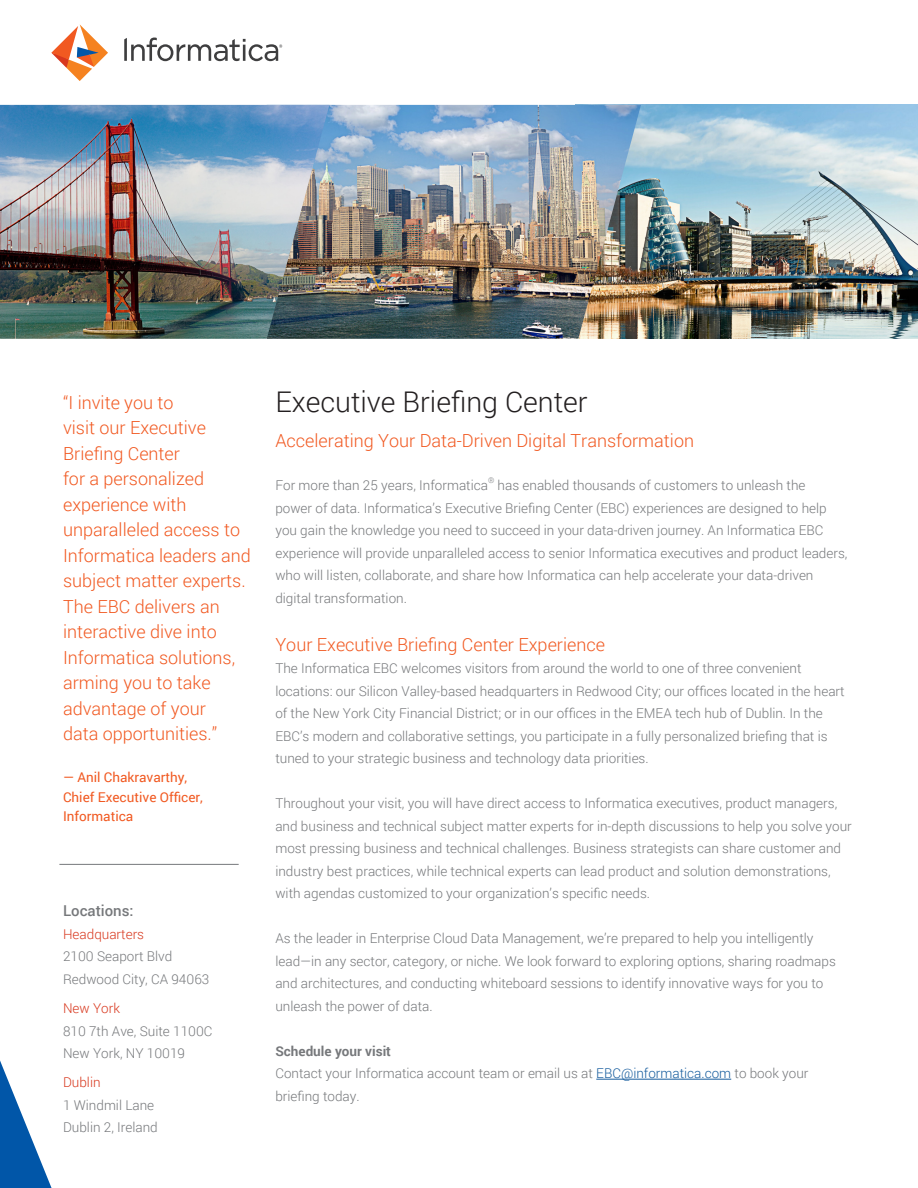
<style>
.page{position:relative;width:918px;height:1188px;background:#fff}
.page>*{position:absolute;margin:0;border:0;box-sizing:border-box;transform-origin:0 0}
._1__Document_Title{font:300 28.5px "Roboto";color:#231f20}
._0__Label{font:300 18px/25.5px "Roboto";color:#f15921}
._2__Intro_Headline_C{font:300 18px "Roboto";color:#f15921}
._3__Section_Head{font:300 18px "Roboto";color:#f15921}
._5__Body_Copy{font:500 15px "Roboto";color:#76787b}
._5__Body_Copy-2{font:300 13.5px/22.5px "Roboto";color:#76787b}
._2b__Pull_Quote_Sour{font:13.5px/19.5px "Roboto";color:#f15921}
._4__Main_Copy_Subhea{font:700 13.5px "Roboto";color:#76787b}
._5__Body_Copy-3{font:300 13.5px "Roboto";color:#d8381e}
._5__Body_Copy-4{font:300 7.8px "Roboto";color:#76787b}
.s1{color:#d8381e}
.s2{color:#175d9e}
</style>
<div class="page">
<svg style="left:0;top:1060px;width:52px;height:128px"></svg>
<img style="left:641px;top:105px;width:277px;height:234px">
<img style="left:329px;top:105px;width:312px;height:234px">
<img style="left:0;top:105px;width:329px;height:234px">
<svg style="left:51px;top:24px;width:57px;height:57px"></svg>
<svg style="left:124px;top:38px;width:158px;height:23px"></svg>
<hr style="left:596px;top:1079px;width:135px;height:1px;background:#175d9e">
<hr style="left:59px;top:864px;width:180px;height:1px;background:#76787b">
<p class="_0__Label" style="left:63px;top:389px;width:189px">“I invite you to<br>visit our Executive<br>Briefing Center<br>for a personalized experience with unparalleled access to<br>Informatica leaders and subject matter experts.<br>The EBC delivers an interactive dive into<br>Informatica solutions, arming you to take advantage of your<br>data opportunities.”</p>
<p class="_2b__Pull_Quote_Sour" style="left:63px;top:767px;width:141px">— Anil Chakravarthy,<br>Chief Executive Officer,<br>Informatica</p>
<p class="_5__Body_Copy" style="left:63px;top:901px;width:72px">Locations:</p>
<p class="_5__Body_Copy-2" style="left:63px;top:922px;width:148px"><span class="s1">Headquarters<br></span>2100 Seaport Blvd<br>Redwood City, CA 94063</p>
<p class="_5__Body_Copy-3" style="left:63px;top:999px;width:58px">New York</p>
<p class="_5__Body_Copy-2" style="left:63px;top:1019px;width:151px">810 7th Ave, Suite 1100C<br>New York, NY 10019</p>
<p class="_5__Body_Copy-3" style="left:63px;top:1073px;width:39px">Dublin</p>
<p class="_5__Body_Copy-2" style="left:63px;top:1093px;width:93px">1 Windmil Lane</p>
<p class="_5__Body_Copy-2" style="left:63px;top:1116px;width:96px">Dublin 2, Ireland</p>
<p class="_1__Document_Title" style="left:275px;top:382px;width:314px">Executive Briefing Center</p>
<p class="_2__Intro_Headline_C" style="left:275px;top:429px;width:420px">Accelerating Your Data-Driven Digital Transformation</p>
<p class="_5__Body_Copy-2" style="left:275px;top:474px;width:214px">For more than 25 years, Informatica</p>
<p class="_5__Body_Copy-4" style="left:488px;top:475px;width:8px">®</p>
<p class="_5__Body_Copy-2" style="left:275px;top:474px;width:574px;text-indent:222px">has enabled thousands of customers to unleash the<br>power of data. Informatica’s Executive Briefing Center (EBC) experiences are designed to help you gain the knowledge you need to succeed in your data-driven journey. An Informatica EBC experience will provide unparalleled access to senior Informatica executives and product leaders, who will listen, collaborate, and share how Informatica can help accelerate your data-driven digital transformation.</p>
<p class="_3__Section_Head" style="left:275px;top:632px;width:331px">Your Executive Briefing Center Experience</p>
<p class="_5__Body_Copy-2" style="left:275px;top:657px;width:571px">The Informatica EBC welcomes visitors from around the world to one of three convenient locations: our Silicon Valley-based headquarters in Redwood City; our offices located in the heart of the New York City Financial District; or in our offices in the EMEA tech hub of Dublin. In the EBC’s modern and collaborative settings, you participate in a fully personalized briefing that is tuned to your strategic business and technology data priorities.</p>
<p class="_5__Body_Copy-2" style="left:275px;top:792px;width:578px">Throughout your visit, you will have direct access to Informatica executives, product managers, and business and technical subject matter experts for in-depth discussions to help you solve your most pressing business and technical challenges. Business strategists can share customer and industry best practices, while technical experts can lead product and solution demonstrations, with agendas customized to your organization’s specific needs.</p>
<p class="_5__Body_Copy-2" style="left:275px;top:927px;width:562px">As the leader in Enterprise Cloud Data Management, we’re prepared to help you intelligently lead—in any sector, category, or niche. We look forward to exploring options, sharing roadmaps and architectures, and conducting whiteboard sessions to identify innovative ways for you to unleash the power of data.</p>
<p class="_4__Main_Copy_Subhea" style="left:275px;top:1041px;width:117px">Schedule your visit</p>
<p class="_5__Body_Copy-2" style="left:275px;top:1062px;width:535px">Contact your Informatica account team or email us at <span class="s2">EBC@informatica.com</span> to book your briefing today.</p>
</div>
